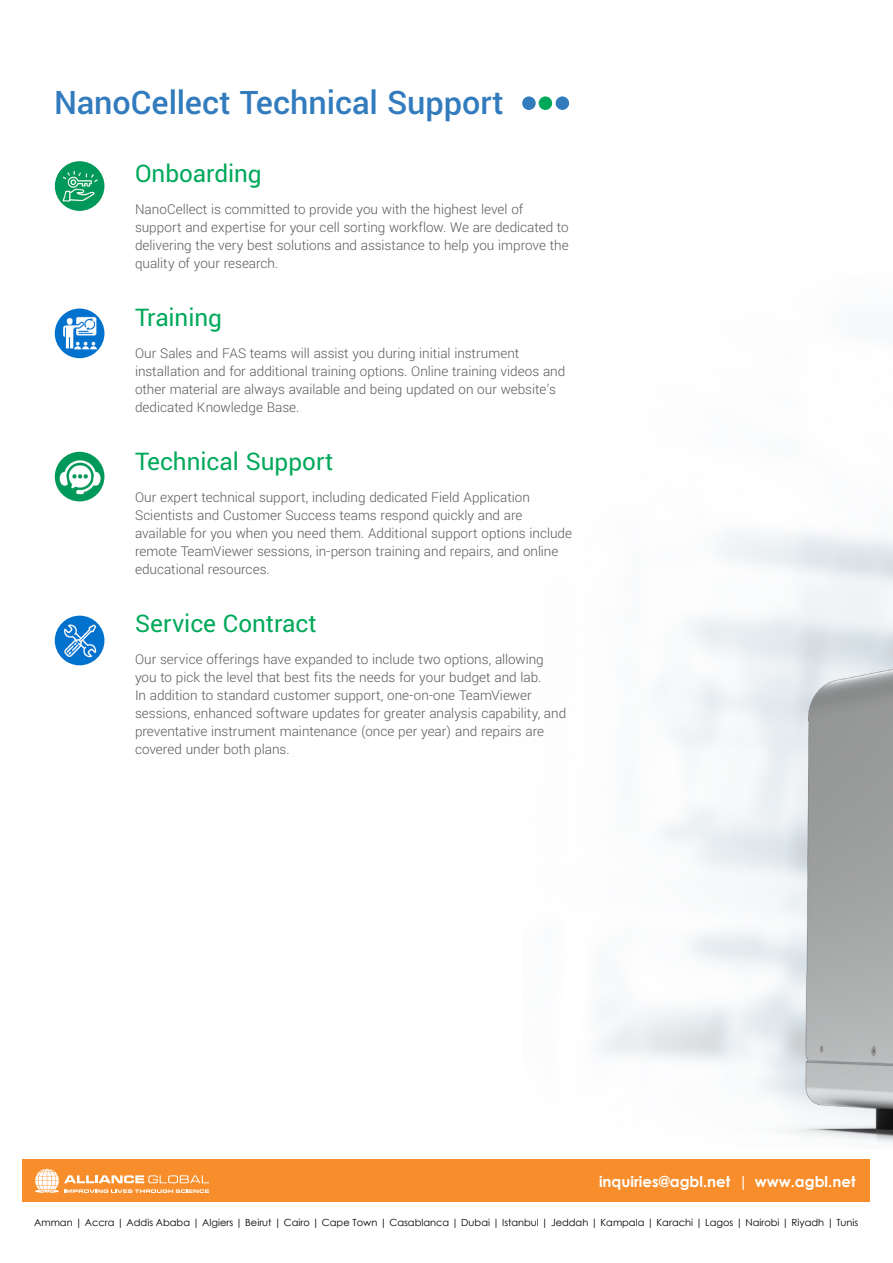
<style>
.page{position:relative;width:893px;height:1263px;background:#fff}
.page>*{position:absolute;margin:0;border:0;box-sizing:border-box;transform-origin:0 0}
.t1{font:500 36px "Yantramanav";color:#327cbe}
.t2{font:27px "Yantramanav";color:#00a95a}
.t3{font:300 15px/18px "Yantramanav";color:#58595b}
.t4{font:700 15px "Century Gothic";color:#fff}
.t5{font:9.9px "Century Gothic";color:#010101}
</style>
<div class="page">
<img style="left:96px;top:188px;width:797px;height:955px">
<div style="left:556px;top:96px;width:13px;height:14px;background:#327cbe;border-radius:50%"></div>
<div style="left:539px;top:96px;width:13px;height:14px;background:#00a95a;border-radius:50%"></div>
<div style="left:522px;top:96px;width:14px;height:14px;background:#327cbe;border-radius:50%"></div>
<img style="left:55px;top:161px;width:49px;height:50px;border-radius:25px">
<img style="left:55px;top:308px;width:49px;height:50px;border-radius:25px">
<img style="left:55px;top:452px;width:49px;height:49px;border-radius:25px">
<img style="left:55px;top:616px;width:49px;height:49px;border-radius:25px">
<div style="left:30px;top:776px;width:493px;height:337px;background:#fff"></div>
<div style="left:23px;top:1159px;width:847px;height:43px;background:#f78d2b"></div>
<svg style="left:35px;top:1169px;width:174px;height:24px"></svg>
<h1 class="t1" style="left:54px;top:81px;width:451px">NanoCellect Technical Support</h1>
<h2 class="t2" style="left:135px;top:157px;width:128px">Onboarding</h2>
<p class="t3" style="left:135px;top:200px;width:435px">NanoCellect is committed to provide you with the highest level of support and expertise for your cell sorting workflow. We are dedicated to delivering the very best solutions and assistance to help you improve the quality of your research.</p>
<h2 class="t2" style="left:135px;top:301px;width:88px">Training</h2>
<p class="t3" style="left:135px;top:344px;width:432px">Our Sales and FAS teams will assist you during initial instrument installation and for additional training options. Online training videos and other material are always available and being updated on our website’s dedicated Knowledge Base.</p>
<h2 class="t2" style="left:135px;top:445px;width:200px">Technical Support</h2>
<p class="t3" style="left:135px;top:488px;width:439px">Our expert technical support, including dedicated Field Application Scientists and Customer Success teams respond quickly and are available for you when you need them. Additional support options include remote TeamViewer sessions, in-person training and repairs, and online educational resources.</p>
<h2 class="t2" style="left:135px;top:607px;width:183px">Service Contract</h2>
<p class="t3" style="left:135px;top:650px;width:433px">Our service offerings have expanded to include two options, allowing you to pick the level that best fits the needs for your budget and lab.<br>In addition to standard customer support, one-on-one TeamViewer sessions, enhanced software updates for greater analysis capability, and preventative instrument maintenance (once per year) and repairs are covered under both plans.</p>
<p class="t4" style="left:599px;top:1170px;width:258px">inquiries@agbl.net | www.agbl.net</p>
<p class="t5" style="left:34px;top:1215px;width:826px">Amman | Accra | Addis Ababa | Algiers | Beirut | Cairo | Cape Town | Casablanca | Dubai | Istanbul | Jeddah | Kampala | Karachi | Lagos | Nairobi | Riyadh | Tunis</p>
</div>
